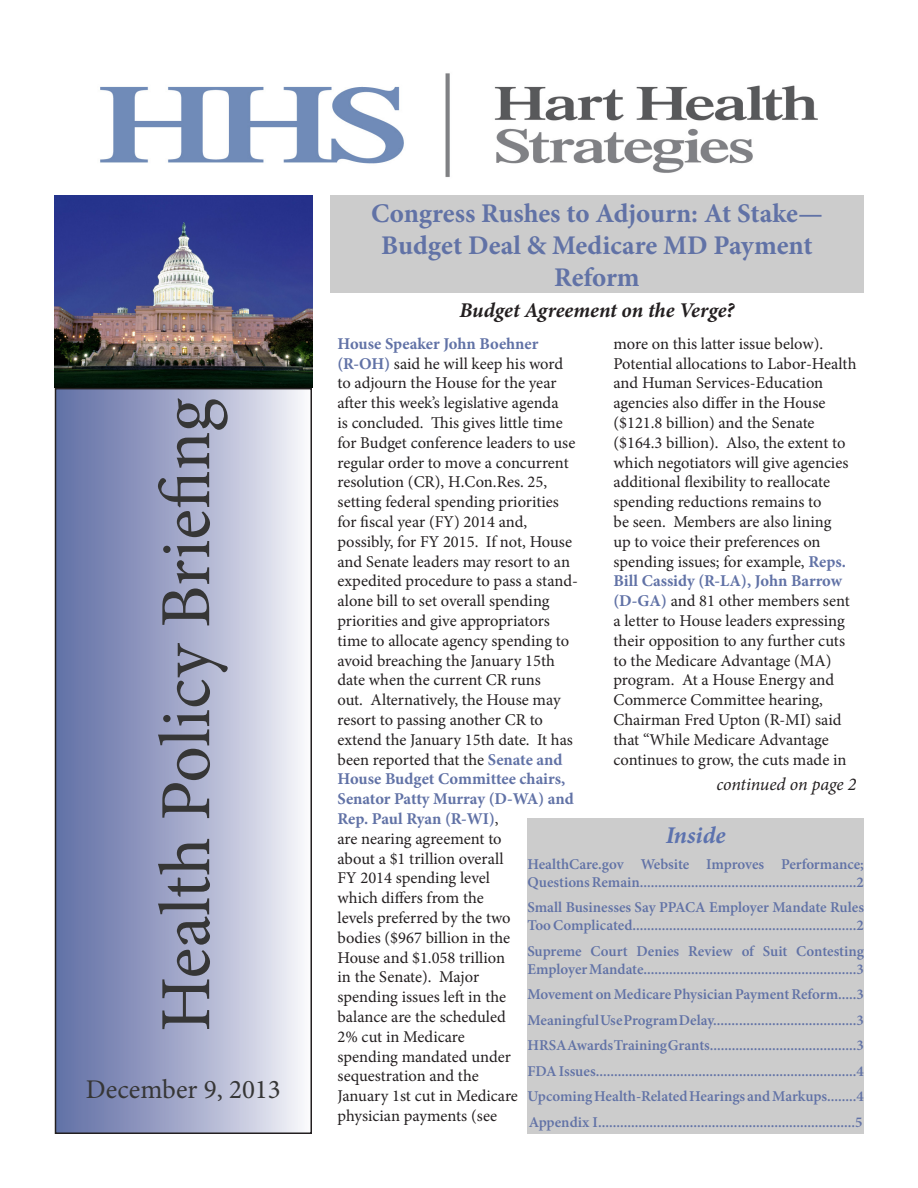
<style>
.page{position:relative;width:918px;height:1188px;background:#fff}
.page>*{position:absolute;margin:0;border:0;box-sizing:border-box;transform-origin:0 0}
.t1{font:72px "Minion Pro";color:#363636}
.t2{font:700 27px/32.4px "Minion Pro";color:#6172a6;text-align:center}
.t3{font:27px "Minion Pro";color:#363636}
.t4{font:italic 700 24px "Minion Pro";letter-spacing:.005em;color:#5c72ae}
.t5{font:italic 700 21px "Minion Pro";color:#231f20}
.t6{font:italic 18px "Minion Pro";letter-spacing:-.01em;color:#231f20}
.t7{font:16.5px/19.8px "Minion Pro";color:#231f20}
.t8{font:600 15px/18px "Minion Pro";letter-spacing:-.005em;color:#6172a6}
.s1{font-weight:700;color:#6172a6}
</style>
<div class="page">
<img style="left:54px;top:195px;width:258px;height:193px">
<div style="left:56px;top:389px;width:255px;height:744px;background:linear-gradient(to right,#5c6aa3,#f4f3f8)"></div>
<div style="left:55px;top:388px;width:257px;height:746px;border:2px solid #231f20"></div>
<div style="left:330px;top:194px;width:534px;height:100px;background:#ccc"></div>
<div style="left:527px;top:818px;width:337px;height:316px;background:#ccc"></div>
<img style="left:100px;top:73px;width:718px;height:104px">
<p class="t1" style="left:138px;top:1032px;width:635px;rotate:-90deg">Health Policy Briefing</p>
<p class="t3" style="left:86px;top:1071px;width:197px">December 9, 2013</p>
<p class="t2" style="left:371px;top:196px;width:453px">Congress Rushes to Adjourn: At Stake—<br>Budget Deal &amp; Medicare MD Payment<br>Reform</p>
<p class="t5" style="left:459px;top:295px;width:277px">Budget Agreement on the Verge?</p>
<p class="t7" style="left:338px;top:334px;width:242px"><span class="s1">House Speaker John Boehner (R-OH)</span> said he will keep his word to adjourn the House for the year after this week’s legislative agenda<br>is concluded. This gives little time for Budget conference leaders to use regular order to move a concurrent resolution (CR), H.Con.Res. 25, setting federal spending priorities for fiscal year (FY) 2014 and, possibly, for FY 2015. If not, House and Senate leaders may resort to an expedited procedure to pass a stand&shy;alone bill to set overall spending priorities and give appropriators time to allocate agency spending to avoid breaching the January 15th date when the current CR runs<br>out. Alternatively, the House may resort to passing another CR to extend the January 15th date. It has been reported that the <span class="s1">Senate and<br>House Budget Committee chairs,<br>Senator Patty Murray (D-WA) and<br>Rep. Paul Ryan (R-WI)</span>,<br>are nearing agreement to<br>about a $1 trillion overall<br>FY 2014 spending level<br>which differs from the<br>levels preferred by the two<br>bodies ($967 billion in the<br>House and $1.058 trillion<br>in the Senate). Major<br>spending issues left in the<br>balance are the scheduled<br>2% cut in Medicare<br>spending mandated under sequestration and the<br>January 1st cut in Medicare physician payments (see</p>
<p class="t7" style="left:614px;top:334px;width:245px">more on this latter issue below).<br>Potential allocations to Labor-Health and Human Services-Education agencies also differ in the House ($121.8 billion) and the Senate ($164.3 billion). Also, the extent to which negotiators will give agencies additional flexibility to reallocate spending reductions remains to<br>be seen. Members are also lining<br>up to voice their preferences on spending issues; for example, <span class="s1">Reps.<br>Bill Cassidy (R-LA), John Barrow (D-GA)</span> and 81 other members sent a letter to House leaders expressing their opposition to any further cuts to the Medicare Advantage (MA) program. At a House Energy and Commerce Committee hearing, Chairman Fred Upton (R-MI) said that “While Medicare Advantage continues to grow, the cuts made in</p>
<p class="t6" style="left:716px;top:772px;width:142px">continued on page 2</p>
<p class="t4" style="left:666px;top:818px;width:61px">Inside</p>
<p class="t8" style="left:527px;top:855px;width:338px">HealthCare.gov Website Improves Performance;<br>Questions Remain...........................................................2</p>
<p class="t8" style="left:527px;top:898px;width:338px">Small Businesses Say PPACA Employer Mandate Rules<br>Too Complicated.............................................................2</p>
<p class="t8" style="left:527px;top:942px;width:338px">Supreme Court Denies Review of Suit Contesting<br>Employer Mandate..........................................................3</p>
<p class="t8" style="left:527px;top:985px;width:338px">Movement on Medicare Physician Payment Reform.....3</p>
<p class="t8" style="left:527px;top:1011px;width:338px">Meaningful Use Program Delay.......................................3</p>
<p class="t8" style="left:527px;top:1036px;width:338px">HRSA Awards Training Grants........................................3</p>
<p class="t8" style="left:527px;top:1062px;width:338px">FDA Issues.......................................................................4</p>
<p class="t8" style="left:527px;top:1087px;width:338px">Upcoming Health-Related Hearings and Markups........4</p>
<p class="t8" style="left:529px;top:1113px;width:335px">Appendix I......................................................................5</p>
</div>
